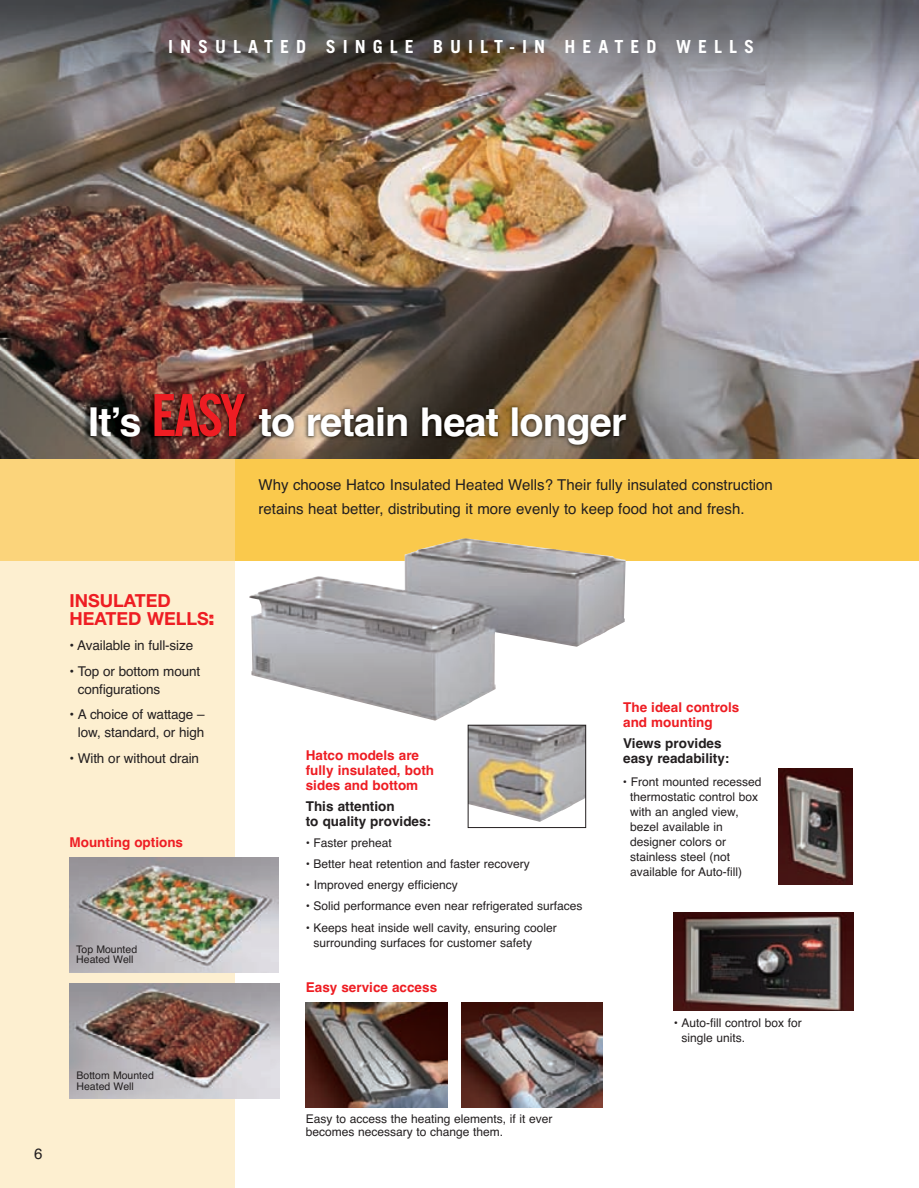
<style>
.page{position:relative;width:919px;height:1188px;background:#fff}
.page>*{position:absolute;margin:0;border:0;box-sizing:border-box;transform-origin:0 0}
.t1{font:700 39.75px "Helvetica";letter-spacing:-.02em;color:#fff}
.t2{font:700 18px "Trade Gothic LT Std";letter-spacing:.39em;color:#fff}
.t3{font:700 18px/18px "Helvetica Neue LT Std";color:#ee1d23}
.t4{font:15px/24px "Helvetica";color:#231f20}
.t5{font:13.5px/18px "Helvetica";letter-spacing:-.01em;color:#231f20}
.t6{font:700 13.5px/15px "Helvetica";color:#ee1d23}
.t7{font:700 13.5px/15px "Helvetica";color:#231f20}
.t8{font:12px/15px "Helvetica";color:#231f20}
.t9{font:10.5px/10.5px "Helvetica";color:#231f20}
.s1{font-family:"Trade Gothic LT Std Bd Cn 20";font-weight:400;font-size:58.2px;color:#ee1d23}
</style>
<div class="page">
<img style="left:0;top:0;width:919px;height:1188px">
<h2 class="t2" style="left:168px;top:40px;width:587px">INSULATED SINGLE BUILT-IN HEATED WELLS</h2>
<h1 class="t1" style="left:88px;top:399px;width:540px">Itʼs <span class="s1">EASY</span> to retain heat longer</h1>
<p class="t4" style="left:258px;top:473px;width:516px">Why choose Hatco Insulated Heated Wells? Their fully insulated construction retains heat better, distributing it more evenly to keep food hot and fresh.</p>
<h2 class="t3" style="left:69px;top:593px;width:146px">INSULATED<br>HEATED WELLS:</h2>
<p class="t5" style="left:69px;top:636px;width:125px">• Available in full-size</p>
<p class="t5" style="left:78px;top:662px;width:124px;text-indent:-8px">• Top or bottom mount configurations</p>
<p class="t5" style="left:69px;top:705px;width:137px;text-align:center">• A choice of wattage – low, standard, or high</p>
<p class="t5" style="left:69px;top:749px;width:131px">• With or without drain</p>
<p class="t6" style="left:69px;top:835px;width:115px">Mounting options</p>
<p class="t9" style="left:76px;top:944px;width:62px">Top Mounted<br>Heated Well</p>
<p class="t4" style="left:34px;top:1141px;width:10px">6</p>
<p class="t9" style="left:77px;top:1070px;width:79px">Bottom Mounted<br>Heated Well</p>
<p class="t6" style="left:306px;top:748px;width:130px">Hatco models are fully insulated, both sides and bottom</p>
<p class="t7" style="left:306px;top:799px;width:127px">This attention<br>to quality provides:</p>
<p class="t8" style="left:306px;top:835px;width:88px">• Faster preheat</p>
<p class="t8" style="left:306px;top:856px;width:226px">• Better heat retention and faster recovery</p>
<p class="t8" style="left:306px;top:878px;width:153px">• Improved energy efficiency</p>
<p class="t8" style="left:306px;top:899px;width:278px">• Solid performance even near refrigerated surfaces</p>
<p class="t8" style="left:313px;top:920px;width:245px;text-indent:-8px">• Keeps heat inside well cavity, ensuring cooler surrounding surfaces for customer safety</p>
<p class="t6" style="left:306px;top:980px;width:133px">Easy service access</p>
<p class="t8" style="left:306px;top:1112px;width:248px;line-height:13.5px">Easy to access the heating elements, if it ever becomes necessary to change them.</p>
<p class="t6" style="left:623px;top:700px;width:118px">The ideal controls and mounting</p>
<p class="t7" style="left:623px;top:736px;width:108px">Views provides easy readability:</p>
<p class="t8" style="left:630px;top:774px;width:133px;text-indent:-7px">• Front mounted recessed thermostatic control box with an angled view, bezel available in designer colors or stainless steel (not available for Auto-fill)</p>
<p class="t8" style="left:681px;top:1015px;width:122px;text-indent:-8px">• Auto-fill control box for single units.</p>
</div>
